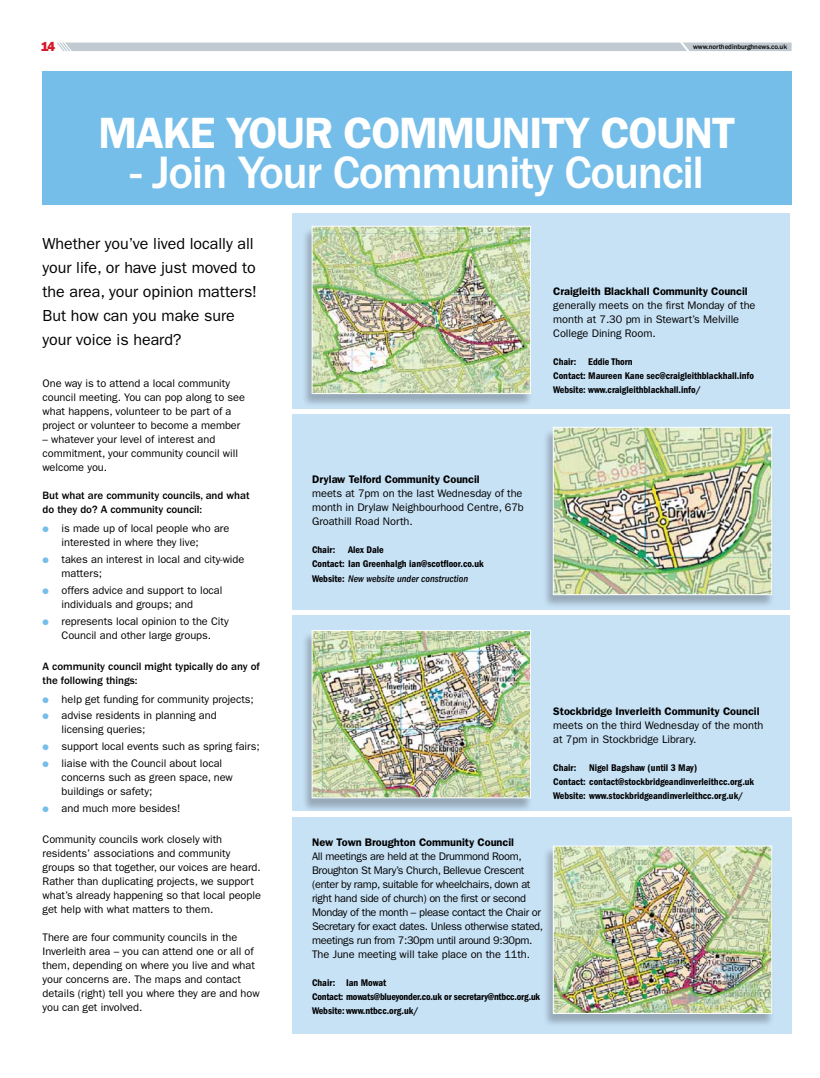
<style>
.page{position:relative;width:820px;height:1078px;background:#fff}
.page>*{position:absolute;margin:0;border:0;box-sizing:border-box;transform-origin:0 0}
.t1{font:500 47px "Franklin Gothic LT";letter-spacing:-.03em;color:#fff}
.t2{font:600 44px "Franklin Gothic LT";letter-spacing:-.03em;color:#fff}
.t3{font:16px/24px "Franklin Gothic LT";letter-spacing:-.005em;color:#000}
.t4{font:800 13px "Franklin Gothic LT";color:#d7182a}
.t5{font:11px/14px "Franklin Gothic LT";letter-spacing:-.005em;color:#000}
.t6{font:11px/14px "Franklin Gothic LT";letter-spacing:-.03em;color:#000}
.t7{font:600 11px "Franklin Gothic LT";letter-spacing:-.005em;color:#000}
.t8{font:500 11px/14px "Franklin Gothic LT";letter-spacing:-.005em;color:#000}
.t9{font:600 condensed 10px/14px "Franklin Gothic LT";letter-spacing:-.005em;color:#000}
.t10{font:500 7px "Franklin Gothic LT";letter-spacing:-.01em;color:#000}
.s1{color:#75bee9}
.s2{font-weight:500;font-style:italic}
</style>
<div class="page">
<svg style="left:57px;top:42px;width:734px;height:9px"></svg>
<div style="left:292px;top:213px;width:497px;height:195px;background:#c7e1f5"></div>
<div style="left:292px;top:414px;width:497px;height:195px;background:#c7e1f5"></div>
<div style="left:292px;top:615px;width:497px;height:196px;background:#c7e1f5"></div>
<div style="left:292px;top:816px;width:499px;height:217px;background:#c7e1f5"></div>
<div style="left:43px;top:71px;width:748px;height:133px;background:#75bee9"></div>
<div style="left:301px;top:227px;width:232px;height:180px;background:#000;opacity:.25"></div>
<img style="left:313px;top:228px;width:216px;height:164px">
<div style="left:311px;top:226px;width:220px;height:168px;border:1px solid #fff"></div>
<div style="left:301px;top:631px;width:232px;height:180px;background:#000;opacity:.25"></div>
<img style="left:313px;top:632px;width:216px;height:164px">
<div style="left:311px;top:630px;width:220px;height:168px;border:1px solid #fff"></div>
<div style="left:542px;top:428px;width:232px;height:180px;background:#000;opacity:.25"></div>
<img style="left:554px;top:428px;width:216px;height:165px">
<div style="left:552px;top:426px;width:220px;height:169px;border:1px solid #fff"></div>
<div style="left:542px;top:846px;width:232px;height:181px;background:#000;opacity:.25"></div>
<img style="left:554px;top:847px;width:216px;height:164px">
<div style="left:552px;top:845px;width:220px;height:168px;border:1px solid #fff"></div>
<p class="t4" style="left:41px;top:39px;width:16px">14</p>
<p class="t10" style="left:693px;top:42px;width:95px">www.northedinburghnews.co.uk</p>
<h2 class="t2" style="left:98px;top:107px;width:65px">Make</h2>
<h2 class="t2" style="left:226px;top:107px;width:51px">Your</h2>
<h2 class="t2" style="left:343px;top:107px;width:56px">Community</h2>
<h2 class="t2" style="left:600px;top:107px;width:55px">Count</h2>
<h1 class="t1" style="left:130px;top:146px;width:575px">- Join Your Community Council</h1>
<h3 class="t3" style="left:43px;top:231px;width:216px">Whether you’ve lived locally all your life, or have just moved to the area, your opinion matters!<br>But how can you make sure your voice is heard?</h3>
<p class="t5" style="left:43px;top:376px;width:204px">One way is to attend a local community council meeting. You can pop along to see what happens, volunteer to be part of a project or volunteer to become a member</p>
<p class="t5" style="left:43px;top:432px;width:197px">– whatever your level of interest and commitment, your community council will welcome you.</p>
<p class="t8" style="left:43px;top:488px;width:208px">But what are community councils, and what do they do? A community council:</p>
<p class="t5" style="left:62px;top:521px;width:169px;text-indent:-19px"><span class="s1">●</span> is made up of local people who are interested in where they live;</p>
<p class="t5" style="left:62px;top:552px;width:184px;text-indent:-19px"><span class="s1">●</span> takes an interest in local and city-wide matters;</p>
<p class="t5" style="left:62px;top:583px;width:162px;text-indent:-19px"><span class="s1">●</span> offers advice and support to local individuals and groups; and</p>
<p class="t5" style="left:43px;top:614px;width:187px;text-align:center"><span class="s1">●</span> represents local opinion to the City<br>Council and other large groups.</p>
<p class="t8" style="left:43px;top:659px;width:219px">A community council might typically do any of the following things:</p>
<p class="t5" style="left:43px;top:691px;width:213px"><span class="s1">●</span> help get funding for community projects;</p>
<p class="t5" style="left:62px;top:708px;width:156px;text-indent:-19px"><span class="s1">●</span> advise residents in planning and licensing queries;</p>
<p class="t5" style="left:43px;top:739px;width:219px"><span class="s1">●</span> support local events such as spring fairs;</p>
<p class="t5" style="left:62px;top:756px;width:173px;text-indent:-19px"><span class="s1">●</span> liaise with the Council about local concerns such as green space, new buildings or safety;</p>
<p class="t5" style="left:43px;top:801px;width:139px"><span class="s1">●</span> and much more besides!</p>
<p class="t5" style="left:43px;top:832px;width:220px">Community councils work closely with residents’ associations and community groups so that together, our voices are heard.<br>Rather than duplicating projects, we support what’s already happening so that local people get help with what matters to them.</p>
<p class="t5" style="left:43px;top:930px;width:218px">There are four community councils in the Inverleith area – you can attend one or all of them, depending on where you live and what your concerns are. The maps and contact details (right) tell you where they are and how you can get involved.</p>
<p class="t7" style="left:553px;top:284px;width:196px">Craigleith Blackhall Community Council</p>
<p class="t5" style="left:553px;top:298px;width:204px">generally meets on the first Monday of the month at 7.30 pm in Stewart’s Melville<br>College Dining Room.</p>
<p class="t9" style="left:553px;top:354px;width:202px">Chair: Eddie Thorn<br>Contact: Maureen Kane sec@craigleithblackhall.info<br>Website: www.craigleithblackhall.info/</p>
<p class="t7" style="left:312px;top:473px;width:169px">Drylaw Telford Community Council</p>
<p class="t5" style="left:312px;top:486px;width:213px;text-align:justify">meets at 7pm on the last Wednesday of the month in Drylaw Neighbourhood Centre, 67b Groathill Road North.</p>
<p class="t9" style="left:312px;top:543px;width:25px">Chair:</p>
<p class="t9" style="left:312px;top:543px;width:173px;text-indent:36px">Alex Dale<br>Contact: Ian Greenhalgh ian@scotfloor.co.uk<br>Website: <span class="s2">New website under construction</span></p>
<p class="t7" style="left:553px;top:705px;width:208px">Stockbridge Inverleith Community Council</p>
<p class="t5" style="left:553px;top:718px;width:212px">meets on the third Wednesday of the month at 7pm in Stockbridge Library.</p>
<p class="t9" style="left:553px;top:761px;width:25px">Chair:</p>
<p class="t9" style="left:553px;top:761px;width:202px;text-indent:36px">Nigel Bagshaw (until 3 May)<br>Contact: contact@stockbridgeandinverleithcc.org.uk<br>Website: www.stockbridgeandinverleithcc.org.uk/</p>
<p class="t7" style="left:312px;top:835px;width:203px">New Town Broughton Community Council</p>
<p class="t6" style="left:312px;top:849px;width:232px">All meetings are held at the Drummond Room, Broughton St Mary’s Church, Bellevue Crescent (enter by ramp, suitable for wheelchairs, down at right hand side of church) on the first or second Monday of the month – please contact the Chair or Secretary for exact dates. Unless otherwise stated, meetings run from 7:30pm until around 9:30pm.<br>The June meeting will take place on the 11th.</p>
<p class="t9" style="left:312px;top:975px;width:229px">Chair: Ian Mowat<br>Contact: mowats@blueyonder.co.uk or secretary@ntbcc.org.uk<br>Website: www.ntbcc.org.uk/</p>
</div>
